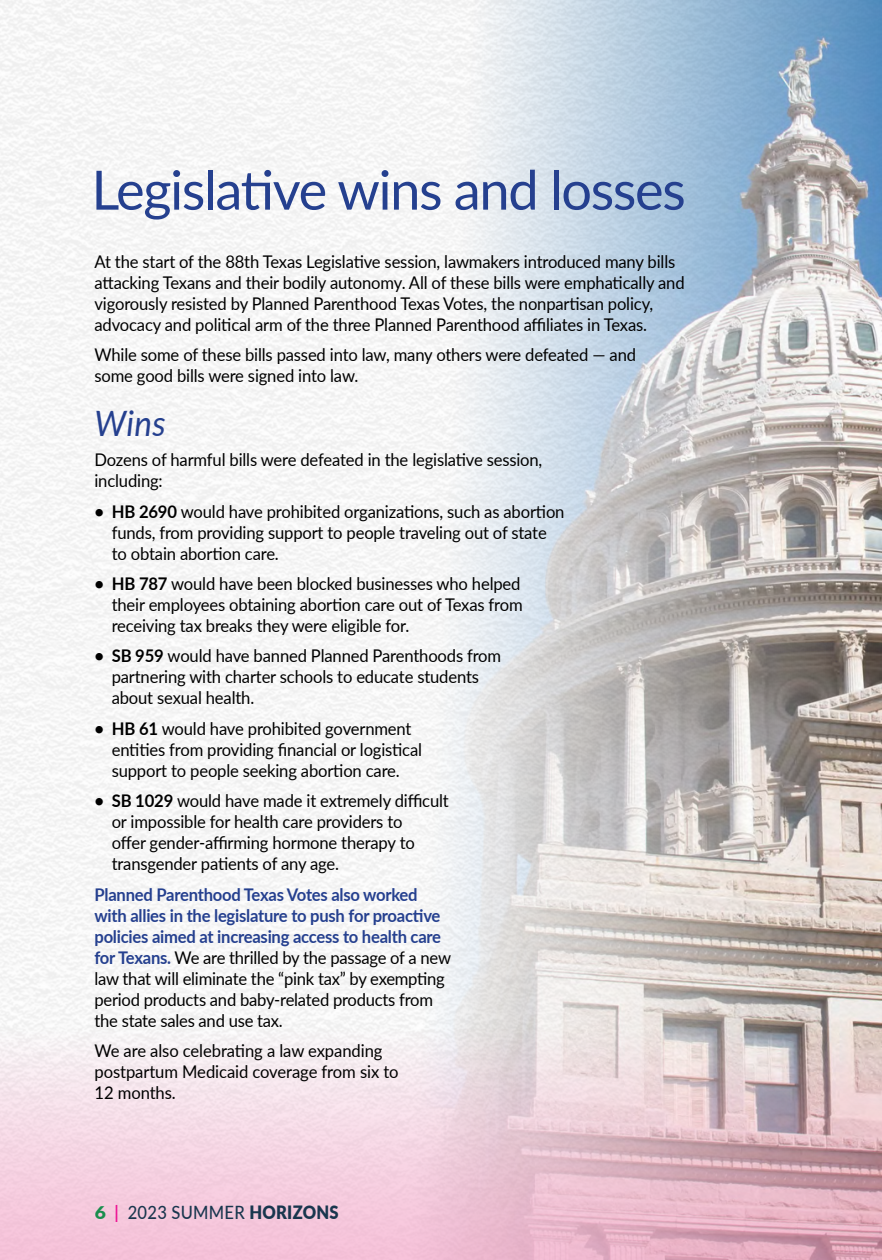
<style>
.page{position:relative;width:882px;height:1260px;background:#fff}
.page>*{position:absolute;margin:0;border:0;box-sizing:border-box;transform-origin:0 0}
.t1{font:54.25px "Lato";letter-spacing:-.025em;color:#25408f}
.t2{font:italic 35px "Lato";color:#25408f;scale:.95 1}
.t3{font:500 18.38px "Lato";letter-spacing:.015em;color:#00263e;scale:.9 1}
.t4{font:17.5px/21px "Lato";letter-spacing:-.01em;color:#000;scale:.95 1}
.s1{font-weight:700}
.s2{font-weight:700;color:#25408f}
.s3{font-weight:900;font-size:17.5px;color:#00873d}
.s4{font-weight:700;color:#ec008c}
.s5{font-weight:900}
</style>
<div class="page">
<img style="left:410px;top:0;width:472px;height:1001px">
<svg style="left:0;top:1001px;width:882px;height:259px;background:#e9cdd7"></svg>
<h1 class="t1" style="left:91px;top:151px;width:596px">Legislative wins and losses</h1>
<p class="t4" style="left:94px;top:250px;width:623px">At the start of the 88th Texas Legislative session, lawmakers introduced many bills attacking Texans and their bodily autonomy. All of these bills were emphatically and vigorously resisted by Planned Parenthood Texas Votes, the nonpartisan policy, advocacy and political arm of the three Planned Parenthood affiliates in Texas.</p>
<p class="t4" style="left:94px;top:344px;width:572px">While some of these bills passed into law, many others were defeated — and some good bills were signed into law.</p>
<h2 class="t2" style="left:94px;top:398px;width:77px">Wins</h2>
<p class="t4" style="left:94px;top:449px;width:473px">Dozens of harmful bills were defeated in the legislative session, including:</p>
<p class="t4" style="left:112px;top:500px;width:478px;text-indent:-17px"><span class="s1">• HB 2690</span> would have prohibited organizations, such as abortion funds, from providing support to people traveling out of state to obtain abortion care.</p>
<p class="t4" style="left:112px;top:572px;width:434px;text-indent:-17px"><span class="s1">• HB 787</span> would have been blocked businesses who helped their employees obtaining abortion care out of Texas from receiving tax breaks they were eligible for.</p>
<p class="t4" style="left:112px;top:645px;width:412px;text-indent:-17px"><span class="s1">• SB 959</span> would have banned Planned Parenthoods from partnering with charter schools to educate students about sexual health.</p>
<p class="t4" style="left:112px;top:717px;width:328px;text-indent:-17px"><span class="s1">• HB 61</span> would have prohibited government entities from providing financial or logistical support to people seeking abortion care.</p>
<p class="t4" style="left:112px;top:790px;width:356px;text-indent:-17px"><span class="s1">• SB 1029</span> would have made it extremely difficult or impossible for health care providers to<br>offer gender-affirming hormone therapy to transgender patients of any age.</p>
<p class="t4" style="left:94px;top:883px;width:377px"><span class="s2">Planned Parenthood Texas Votes also worked with allies in the legislature to push for proactive policies aimed at increasing access to health care for Texans.</span> We are thrilled by the passage of a new law that will eliminate the “pink tax” by exempting period products and baby-related products from the state sales and use tax.</p>
<p class="t4" style="left:94px;top:1040px;width:322px">We are also celebrating a law expanding postpartum Medicaid coverage from six to<br>12 months.</p>
<p class="t3" style="left:94px;top:1199px;width:273px"><span class="s3">6</span> <span class="s4">|</span> 2023 SUMMER <span class="s5">HORIZONS</span></p>
</div>
